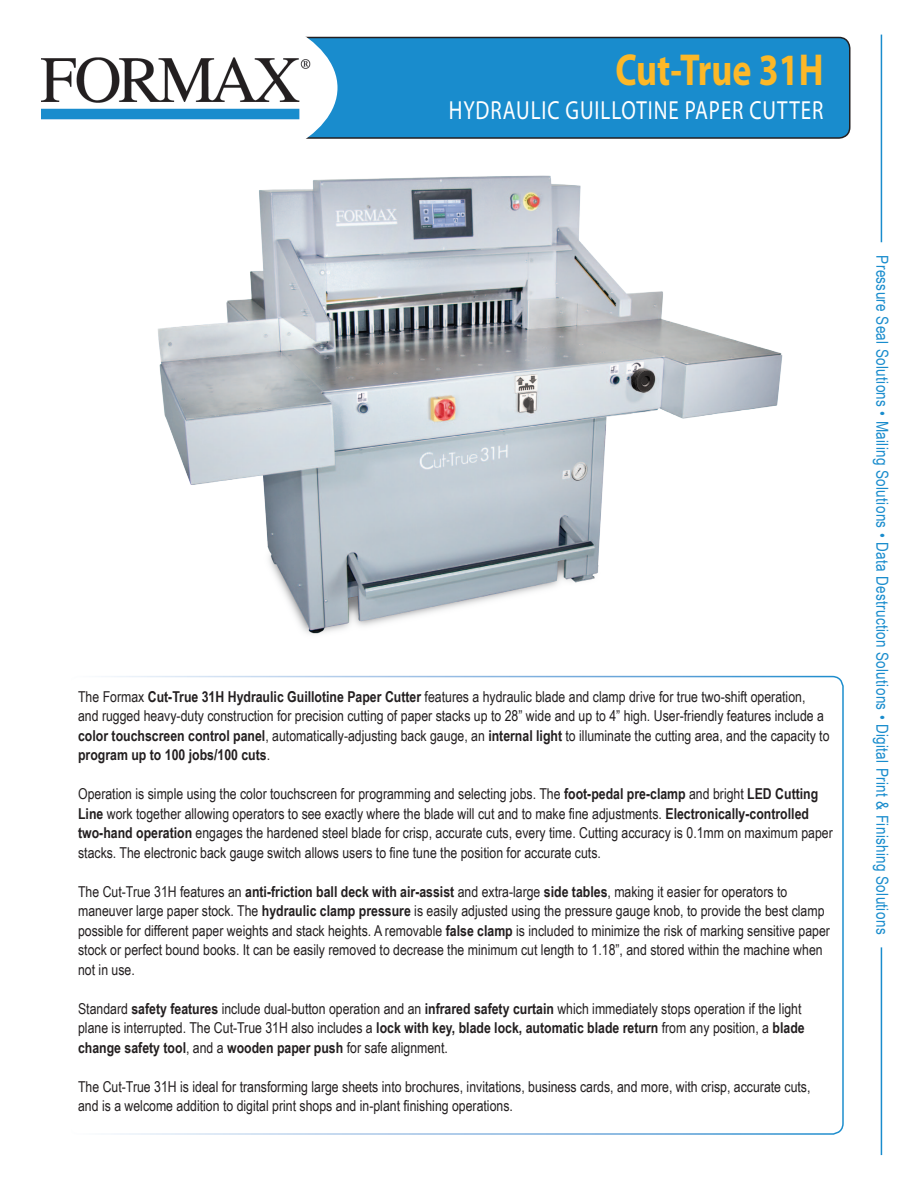
<style>
.page{position:relative;width:918px;height:1188px;background:#fff}
.page>*{position:absolute;margin:0;border:0;box-sizing:border-box;transform-origin:0 0}
.t1{font:700 45px "Myriad Pro";color:#fcb828;scale:.8 1}
.t2{font:26.25px "Myriad Pro";letter-spacing:.045em;color:#fff;scale:.8 1}
.t3{font:16.5px "Arial Narrow";letter-spacing:.02em;color:#198ccd}
.t4{font:15px/19.5px "Arial Narrow";color:#231f20}
.s1{font-weight:700}
</style>
<div class="page">
<img style="left:158px;top:175px;width:625px;height:459px">
<div style="left:68px;top:676px;width:776px;height:459px;border:2px solid #fff;border-radius:11px"></div>
<div style="left:43px;top:38px;width:807px;height:100px;background:#198ccd;border-radius:11px"></div>
<div style="left:42px;top:37px;width:809px;height:102px;border:2px solid #231f20;border-radius:11px"></div>
<div style="left:0;top:0;width:338px;height:176px;background:#fff;border-radius:50%"></div>
<img style="left:41px;top:57px;width:270px;height:63px">
<hr style="left:881px;top:35px;width:1px;height:1120px;background:#198ccd">
<div style="left:864px;top:242px;width:35px;height:705px;background:#fff"></div>
<p class="t1" style="left:616px;top:41px;width:261px">Cut-True 31H</p>
<p class="t2" style="left:449px;top:94px;width:469px">HYDRAULIC GUILLOTINE PAPER CUTTER</p>
<p class="t4" style="left:78px;top:686px;width:729px">The Formax <span class="s1">Cut-True 31H Hydraulic Guillotine Paper Cutter</span> features a hydraulic blade and clamp drive for true two-shift operation,</p>
<p class="t4" style="left:78px;top:706px;width:753px">and rugged heavy-duty construction for precision cutting of paper stacks up to 28” wide and up to 4” high. User-friendly features include a <span class="s1">color touchscreen control panel</span>, automatically-adjusting back gauge, an <span class="s1">internal light</span> to illuminate the cutting area, and the capacity to <span class="s1">program up to 100 jobs/100 cuts</span>.</p>
<p class="t4" style="left:78px;top:784px;width:756px">Operation is simple using the color touchscreen for programming and selecting jobs. The <span class="s1">foot-pedal pre-clamp</span> and bright <span class="s1">LED Cutting Line</span> work together allowing operators to see exactly where the blade will cut and to make fine adjustments. <span class="s1">Electronically-controlled two-hand operation</span> engages the hardened steel blade for crisp, accurate cuts, every time. Cutting accuracy is 0.1mm on maximum paper stacks. The electronic back gauge switch allows users to fine tune the position for accurate cuts.</p>
<p class="t4" style="left:78px;top:881px;width:753px">The Cut-True 31H features an <span class="s1">anti-friction ball deck with air-assist</span> and extra-large <span class="s1">side tables</span>, making it easier for operators to maneuver large paper stock. The <span class="s1">hydraulic clamp pressure</span> is easily adjusted using the pressure gauge knob, to provide the best clamp possible for different paper weights and stack heights. A removable <span class="s1">false clamp</span> is included to minimize the risk of marking sensitive paper stock or perfect bound books. It can be easily removed to decrease the minimum cut length to 1.18”, and stored within the machine when not in use.</p>
<p class="t4" style="left:78px;top:998px;width:728px">Standard <span class="s1">safety features</span> include dual-button operation and an <span class="s1">infrared safety curtain</span> which immediately stops operation if the light plane is interrupted. The Cut-True 31H also includes a <span class="s1">lock with key, blade lock, automatic blade return</span> from any position, a <span class="s1">blade change safety tool</span>, and a <span class="s1">wooden paper push</span> for safe alignment.</p>
<p class="t4" style="left:78px;top:1076px;width:734px">The Cut-True 31H is ideal for transforming large sheets into brochures, invitations, business cards, and more, with crisp, accurate cuts, and is a welcome addition to digital print shops and in-plant finishing operations.</p>
<p class="t3" style="left:895px;top:255px;width:680px;rotate:90deg">Pressure Seal Solutions • Mailing Solutions • Data Destruction Solutions • Digital Print &amp; Finishing Solutions</p>
</div>
